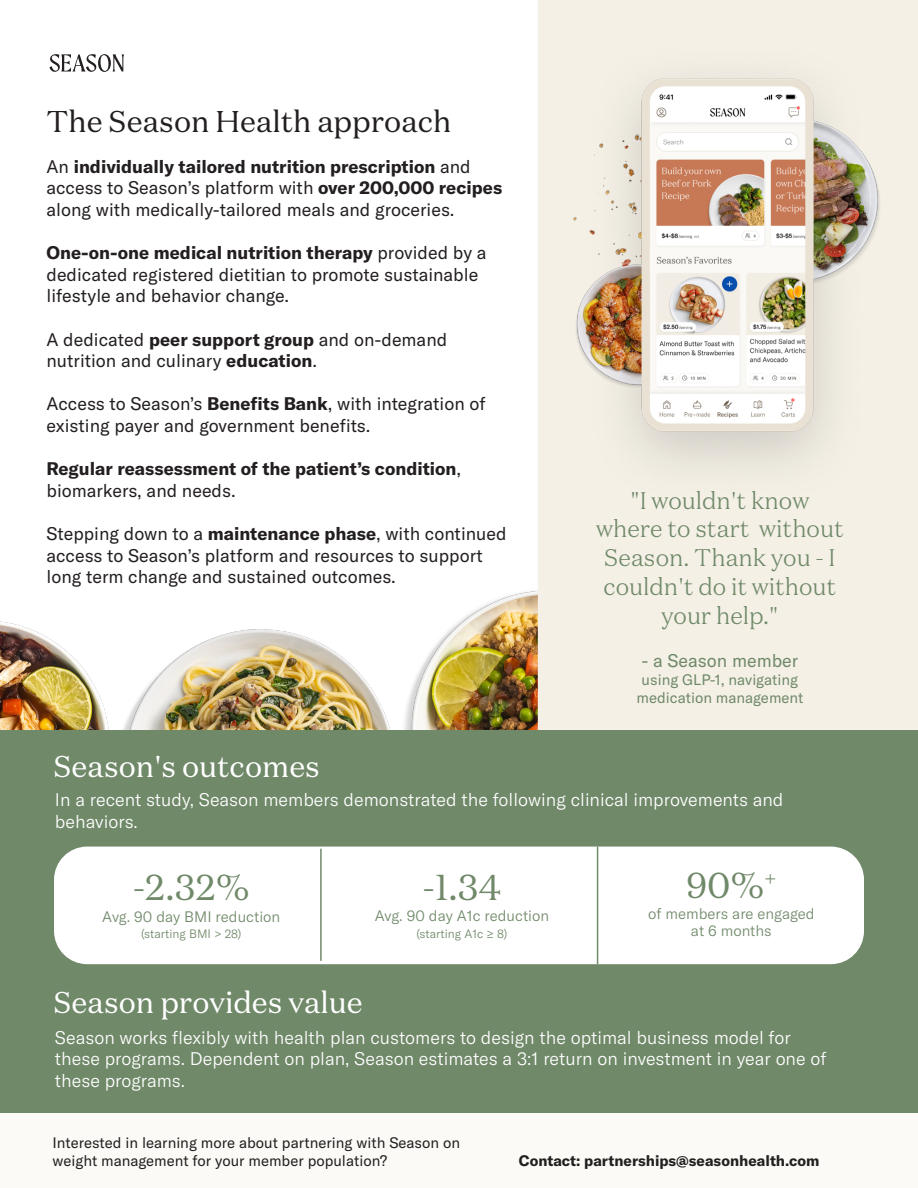
<style>
.page{position:relative;width:918px;height:1188px;background:#fff}
.page>*{position:absolute;margin:0;border:0;box-sizing:border-box;transform-origin:0 0}
.t1{font:36px "Domaine Text";color:#708969}
.t2{font:30px "Domaine Text";color:#fff}
.t3{font:30px "Domaine Text";color:#231f20}
.t4{font:300 24px/28.8px "Domaine Text";color:#708969;text-align:center}
.t5{font:18px/21.6px "GT America";color:#231f20}
.t6{font:300 18px/21.6px "GT America";color:#fff}
.t7{font:700 18px/21.6px "GT America";color:#231f20}
.t8{font:18px "GT America";color:#708969}
.t9{font:15px/18px "GT America";color:#231f20}
.t10{font:300 15px "GT America";color:#708969}
.t11{font:15px "GT America";color:#708969}
.t12{font:700 15px "GT America";color:#231f20}
.t13{font:300 12px "GT America";color:#708969}
.s1{font-weight:700}
.s2{font-weight:400}
</style>
<div class="page">
<img style="left:0;top:621px;width:54px;height:109px">
<img style="left:54px;top:629px;width:294px;height:101px">
<img style="left:348px;top:590px;width:190px;height:140px">
<div style="left:538px;top:0;width:380px;height:730px;background:#f4f0e6"></div>
<div style="left:0;top:730px;width:918px;height:410px;background:#708969"></div>
<div style="left:0;top:1113px;width:918px;height:75px;background:#fbfaf6"></div>
<div style="left:54px;top:847px;width:810px;height:117px;background:#fff;border-radius:33px"></div>
<hr style="left:597px;top:847px;width:1px;height:117px;background:#708969">
<hr style="left:320px;top:849px;width:2px;height:112px;background:#708969">
<img style="left:567px;top:41px;width:325px;height:463px">
<svg style="left:49px;top:54px;width:75px;height:18px"></svg>
<p class="t3" style="left:46px;top:102px;width:406px">The Season Health approach</p>
<p class="t5" style="left:46px;top:156px;width:457px">An <span class="s1">individually tailored nutrition prescription</span> and access to Season’s platform with <span class="s1">over 200,000 recipes </span>along with medically-tailored meals and groceries.</p>
<p class="t5" style="left:46px;top:242px;width:442px"><span class="s1">One-on-one medical nutrition therapy</span> provided by a dedicated registered dietitian to promote sustainable lifestyle and behavior change.</p>
<p class="t5" style="left:46px;top:328px;width:402px">A dedicated <span class="s1">peer support group</span> and on-demand nutrition and culinary <span class="s1">education</span>.</p>
<p class="t5" style="left:46px;top:393px;width:441px">Access to Season’s <span class="s1">Benefits Bank</span>, with integration of existing payer and government benefits.</p>
<p class="t7" style="left:46px;top:458px;width:416px">Regular reassessment of the patient’s condition<span class="s2">, biomarkers, and needs.</span></p>
<p class="t5" style="left:46px;top:523px;width:462px">Stepping down to a <span class="s1">maintenance phase</span>, with continued access to Season’s platform and resources to support long term change and sustained outcomes.</p>
<p class="t2" style="left:53px;top:747px;width:268px">Season's outcomes</p>
<p class="t4" style="left:596px;top:486px;width:249px">"I wouldn't know where to start without<br>Season. Thank you - I couldn't do it without your help."</p>
<p class="t8" style="left:642px;top:650px;width:158px">- a Season member</p>
<p class="t11" style="left:642px;top:671px;width:158px">using GLP-1, navigating</p>
<p class="t11" style="left:637px;top:689px;width:168px">medication management</p>
<p class="t6" style="left:55px;top:789px;width:730px">In a recent study, Season members demonstrated the following clinical improvements and behaviors.</p>
<p class="t1" style="left:133px;top:864px;width:118px">-2.32%</p>
<p class="t10" style="left:102px;top:907px;width:180px">Avg. 90 day BMI reduction</p>
<p class="t13" style="left:141px;top:927px;width:102px">(starting BMI &gt; 28)</p>
<p class="t1" style="left:422px;top:864px;width:81px">-1.34</p>
<p class="t10" style="left:375px;top:907px;width:176px">Avg. 90 day A1c reduction</p>
<p class="t13" style="left:416px;top:927px;width:93px">(starting A1c ≥ 8)</p>
<p class="t2" style="left:53px;top:984px;width:311px">Season provides value</p>
<p class="t1" style="left:686px;top:862px;width:92px">90%<sup>+</sup></p>
<p class="t10" style="left:648px;top:905px;width:168px">of members are engaged</p>
<p class="t10" style="left:691px;top:922px;width:82px">at 6 months</p>
<p class="t6" style="left:55px;top:1027px;width:773px">Season works flexibly with health plan customers to design the optimal business model for these programs. Dependent on plan, Season estimates a 3:1 return on investment in year one of these programs.</p>
<p class="t9" style="left:52px;top:1134px;width:409px">Interested in learning more about partnering with Season on weight management for your member population?</p>
<p class="t12" style="left:519px;top:1152px;width:302px">Contact: partnerships@seasonhealth.com</p>
</div>
